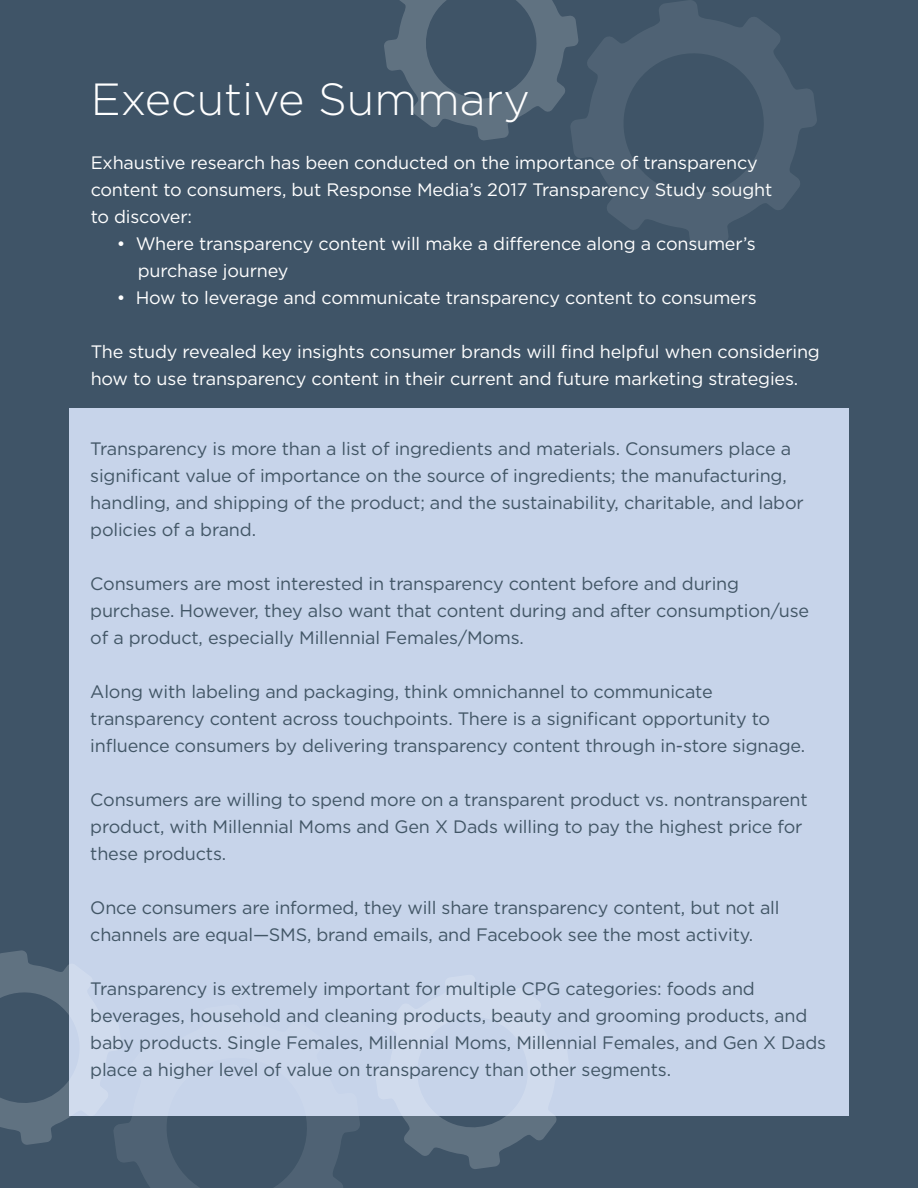
<style>
.page{position:relative;width:918px;height:1188px;background:#3f5467}
.page>*{position:absolute;margin:0;border:0;box-sizing:border-box;transform-origin:0 0}
.t1{font:300 45px "Gotham";color:#fff}
.t2{font:18px/27px "Gotham";letter-spacing:-.01em;color:#425666}
.t3{font:18px/27px "Gotham";letter-spacing:-.01em;color:#fff}
</style>
<div class="page">
<div style="left:69px;top:408px;width:780px;height:708px;background:#c7d4ea"></div>
<svg style="left:122px;top:1116px;width:238px;height:72px"></svg>
<svg style="left:572px;top:0;width:245px;height:246px"></svg>
<svg style="left:0;top:950px;width:122px;height:212px"></svg>
<svg style="left:384px;top:0;width:195px;height:141px"></svg>
<svg style="left:402px;top:1116px;width:155px;height:53px"></svg>
<p class="t1" style="left:91px;top:71px;width:441px">Executive Summary</p>
<p class="t3" style="left:91px;top:149px;width:683px">Exhaustive research has been conducted on the importance of transparency content to consumers, but Response Media’s 2017 Transparency Study sought</p>
<p class="t3" style="left:91px;top:203px;width:103px">to discover:</p>
<p class="t3" style="left:117px;top:230px;width:641px">• Where transparency content will make a difference along a consumer’s</p>
<p class="t3" style="left:138px;top:257px;width:152px">purchase journey</p>
<p class="t3" style="left:117px;top:284px;width:641px">• How to leverage and communicate transparency content to consumers</p>
<p class="t3" style="left:91px;top:338px;width:731px">The study revealed key insights consumer brands will find helpful when considering how to use transparency content in their current and future marketing strategies.</p>
<p class="t2" style="left:90px;top:435px;width:715px">Transparency is more than a list of ingredients and materials. Consumers place a significant value of importance on the source of ingredients; the manufacturing, handling, and shipping of the product; and the sustainability, charitable, and labor policies of a brand.</p>
<p class="t2" style="left:90px;top:570px;width:720px">Consumers are most interested in transparency content before and during purchase. However, they also want that content during and after consumption/use of a product, especially Millennial Females/Moms.</p>
<p class="t2" style="left:90px;top:678px;width:716px">Along with labeling and packaging, think omnichannel to communicate transparency content across touchpoints. There is a significant opportunity to influence consumers by delivering transparency content through in-store signage.</p>
<p class="t2" style="left:90px;top:786px;width:719px">Consumers are willing to spend more on a transparent product vs. nontransparent product, with Millennial Moms and Gen X Dads willing to pay the highest price for these products.</p>
<p class="t2" style="left:90px;top:894px;width:691px">Once consumers are informed, they will share transparency content, but not all channels are equal—SMS, brand emails, and Facebook see the most activity.</p>
<p class="t2" style="left:90px;top:975px;width:737px">Transparency is extremely important for multiple CPG categories: foods and beverages, household and cleaning products, beauty and grooming products, and baby products. Single Females, Millennial Moms, Millennial Females, and Gen X Dads place a higher level of value on transparency than other segments.</p>
</div>
